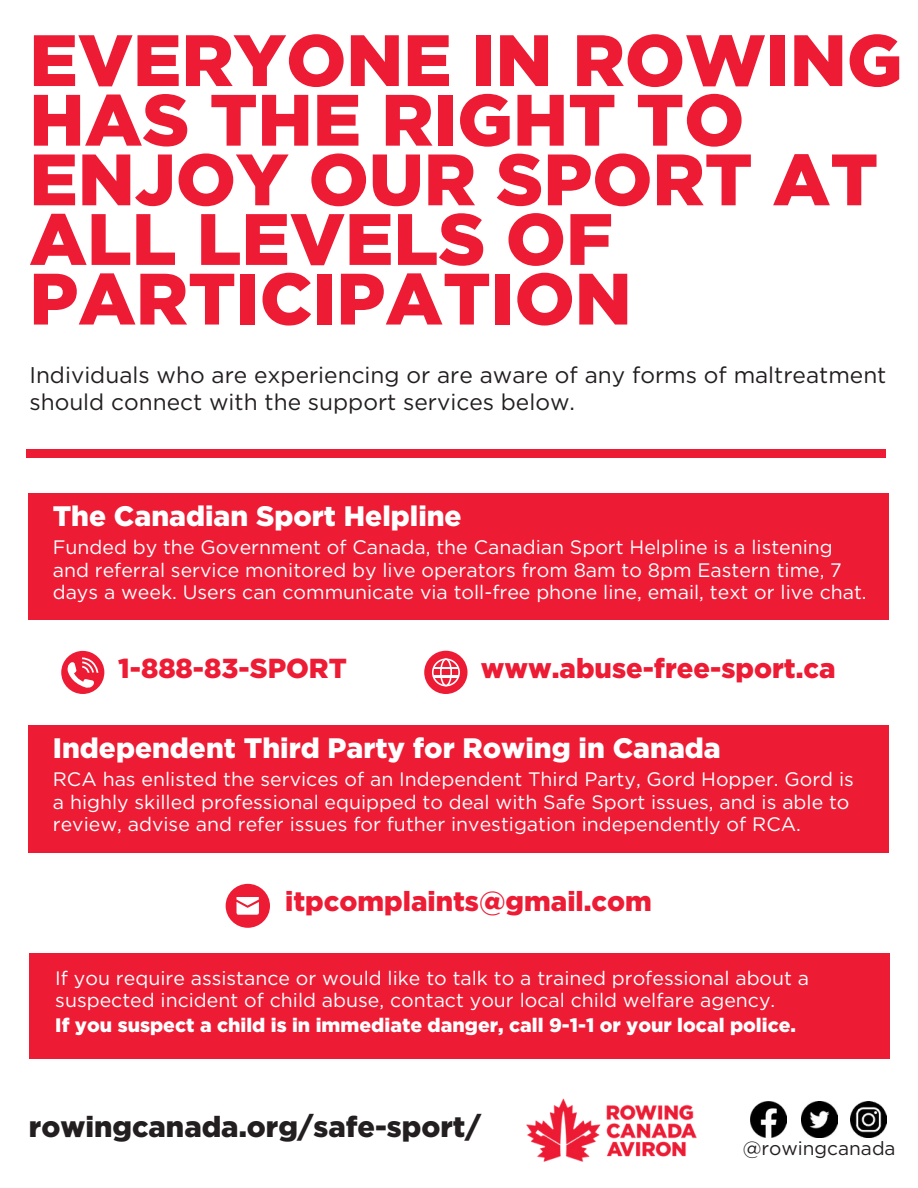
<style>
.page{position:relative;width:918px;height:1188px;background:#fff}
.page>*{position:absolute;margin:0;border:0;box-sizing:border-box;transform-origin:0 0}
.t1{font:900 72.6px/59.7px "Gotham";color:#ed1b34}
.t2{font:900 28.95px "Gotham";color:#231f20}
.t3{font:900 28.2px "Gotham";color:#fff}
.t4{font:900 27.45px "Gotham";color:#ed1b34}
.t5{font:22.65px/27px "Gotham";color:#231f20}
.t6{font:19.5px/22.5px "Gotham";color:#fff}
.t7{font:900 19.5px "Gotham";color:#fff}
.t8{font:19.05px "Gotham";color:#231f20}
</style>
<div class="page">
<img style="left:751px;top:1101px;width:36px;height:36px">
<img style="left:801px;top:1101px;width:36px;height:36px">
<img style="left:851px;top:1101px;width:36px;height:36px">
<img style="left:526px;top:1098px;width:171px;height:64px">
<div style="left:61px;top:651px;width:43px;height:43px;background:#ed1b34;border-radius:50%"></div>
<svg style="left:68px;top:657px;width:30px;height:31px"></svg>
<div style="left:28px;top:493px;width:860px;height:126px;background:#ed1b34"></div>
<div style="left:28px;top:725px;width:860px;height:128px;background:#ed1b34"></div>
<div style="left:29px;top:954px;width:861px;height:105px;background:#ed1b34"></div>
<div style="left:27px;top:449px;width:859px;height:8px;background:#ed1b34"></div>
<div style="left:226px;top:884px;width:44px;height:44px;background:#ed1b34;border-radius:50%"></div>
<svg style="left:236px;top:897px;width:23px;height:18px"></svg>
<div style="left:424px;top:651px;width:44px;height:43px;background:#ed1b34;border-radius:50%"></div>
<svg style="left:432px;top:658px;width:28px;height:28px"></svg>
<hr style="left:433px;top:667px;width:26px;height:2px;background:#fff">
<hr style="left:433px;top:676px;width:26px;height:2px;background:#fff">
<h1 class="t1" style="left:29px;top:30px;width:875px">EVERYONE IN ROWING<br>HAS THE RIGHT TO<br>ENJOY OUR SPORT AT<br>ALL LEVELS OF<br>PARTICIPATION</h1>
<h4 class="t5" style="left:29px;top:361px;width:859px">Individuals who are experiencing or are aware of any forms of maltreatment should connect with the support services below.</h4>
<h2 class="t3" style="left:53px;top:499px;width:410px">The Canadian Sport Helpline</h2>
<h3 class="t6" style="left:53px;top:536px;width:816px">Funded by the Government of Canada, the Canadian Sport Helpline is a listening and referral service monitored by live operators from 8am to 8pm Eastern time, 7 days a week. Users can communicate via toll-free phone line, email, text or live chat.</h3>
<p class="t4" style="left:118px;top:651px;width:230px">1-888-83-SPORT</p>
<p class="t4" style="left:481px;top:652px;width:356px">www.abuse-free-sport.ca</p>
<p class="t3" style="left:53px;top:731px;width:669px">Independent Third Party for Rowing in Canada</p>
<p class="t6" style="left:53px;top:768px;width:803px">RCA has enlisted the services of an Independent Third Party, Gord Hopper. Gord is a highly skilled professional equipped to deal with Safe Sport issues, and is able to review, advise and refer issues for futher investigation independently of RCA.</p>
<h3 class="t4" style="left:285px;top:885px;width:368px">itpcomplaints@gmail.com</h3>
<h3 class="t6" style="left:55px;top:967px;width:755px">If you require assistance or would like to talk to a trained professional about a suspected incident of child abuse, contact your local child welfare agency.</h3>
<p class="t7" style="left:55px;top:1013px;width:742px">If you suspect a child is in immediate danger, call 9-1-1 or your local police.</p>
<p class="t2" style="left:29px;top:1109px;width:453px">rowingcanada.org/safe-sport/</p>
<p class="t8" style="left:743px;top:1137px;width:154px">@rowingcanada</p>
</div>
